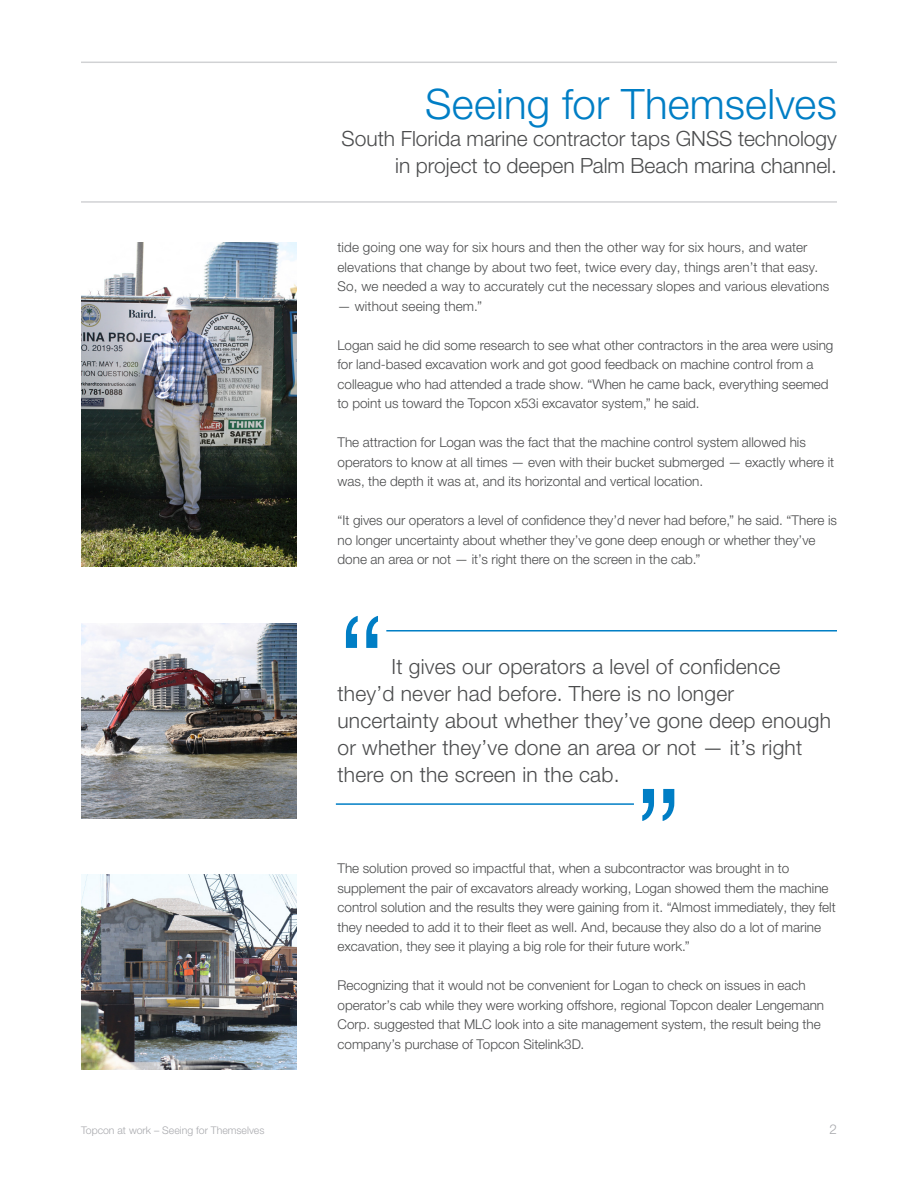
<style>
.page{position:relative;width:918px;height:1188px;background:#fff}
.page>*{position:absolute;margin:0;border:0;box-sizing:border-box;transform-origin:0 0}
.t1{font:300 132px "Helvetica Neue LTW1 G";color:#007ec5}
.Paragraph_Intro_Text{font:300 42px "Helvetica Neue LTW1 G";letter-spacing:.005em;color:#007ec5}
.Paragraph_Intro_Text-2{font:300 21px/27px "Helvetica Neue LTW1 G";letter-spacing:.01em;color:#4b4c4d}
.Paragraph_1{font:300 13.5px/19.5px "Helvetica Neue LTW1 G";color:#4b4c4d}
.t2{font:300 13.5px "Helvetica Neue LTW1 G";color:#a8a9ad}
.t3{font:300 10.5px "Helvetica Neue LTW1 G";color:#a8a9ad}
</style>
<div class="page">
<hr style="left:386px;top:630px;width:451px;height:2px;background:#007ec5">
<hr style="left:336px;top:803px;width:298px;height:2px;background:#007ec5">
<img style="left:81px;top:243px;width:216px;height:324px">
<hr style="left:81px;top:62px;width:756px;height:1px;background:#d1d2d4">
<hr style="left:81px;top:201px;width:756px;height:2px;background:#d1d2d4">
<img style="left:81px;top:875px;width:216px;height:194px">
<img style="left:81px;top:624px;width:216px;height:194px">
<p class="Paragraph_Intro_Text" style="left:425px;top:78px;width:413px">Seeing for Themselves</p>
<p class="Paragraph_Intro_Text-2" style="left:342px;top:125px;width:497px;text-align:right">South Florida marine contractor taps GNSS technology in project to deepen Palm Beach marina channel.</p>
<p class="Paragraph_1" style="left:338px;top:238px;width:493px">tide going one way for six hours and then the other way for six hours, and water elevations that change by about two feet, twice every day, things aren’t that easy.<br>So, we needed a way to accurately cut the necessary slopes and various elevations</p>
<p class="Paragraph_1" style="left:338px;top:296px;width:146px">— without seeing them.”</p>
<p class="Paragraph_1" style="left:338px;top:335px;width:497px">Logan said he did some research to see what other contractors in the area were using for land-based excavation work and got good feedback on machine control from a colleague who had attended a trade show. “When he came back, everything seemed to point us toward the Topcon x53i excavator system,” he said.</p>
<p class="Paragraph_1" style="left:338px;top:433px;width:498px">The attraction for Logan was the fact that the machine control system allowed his operators to know at all times — even with their bucket submerged — exactly where it was, the depth it was at, and its horizontal and vertical location.</p>
<p class="Paragraph_1" style="left:338px;top:511px;width:501px">“It gives our operators a level of confidence they’d never had before,” he said. “There is no longer uncertainty about whether they’ve gone deep enough or whether they’ve done an area or not — it’s right there on the screen in the cab.”</p>
<p class="t1" style="left:338px;top:582px;width:50px">“</p>
<p class="Paragraph_Intro_Text-2" style="left:338px;top:652px;width:495px;text-indent:54px">It gives our operators a level of confidence they’d never had before. There is no longer uncertainty about whether they’ve gone deep enough or whether they’ve done an area or not — it’s right there on the screen in the cab.</p>
<p class="t1" style="left:634px;top:756px;width:50px">”</p>
<p class="Paragraph_1" style="left:338px;top:859px;width:500px">The solution proved so impactful that, when a subcontractor was brought in to supplement the pair of excavators already working, Logan showed them the machine control solution and the results they were gaining from it. “Almost immediately, they felt they needed to add it to their fleet as well. And, because they also do a lot of marine excavation, they see it playing a big role for their future work.”</p>
<p class="Paragraph_1" style="left:338px;top:976px;width:488px">Recognizing that it would not be convenient for Logan to check on issues in each operator’s cab while they were working offshore, regional Topcon dealer Lengemann Corp. suggested that MLC look into a site management system, the result being the company’s purchase of Topcon Sitelink3D.</p>
<p class="t3" style="left:81px;top:1124px;width:185px">Topcon at work – Seeing for Themselves</p>
<p class="t2" style="left:829px;top:1121px;width:9px">2</p>
</div>
